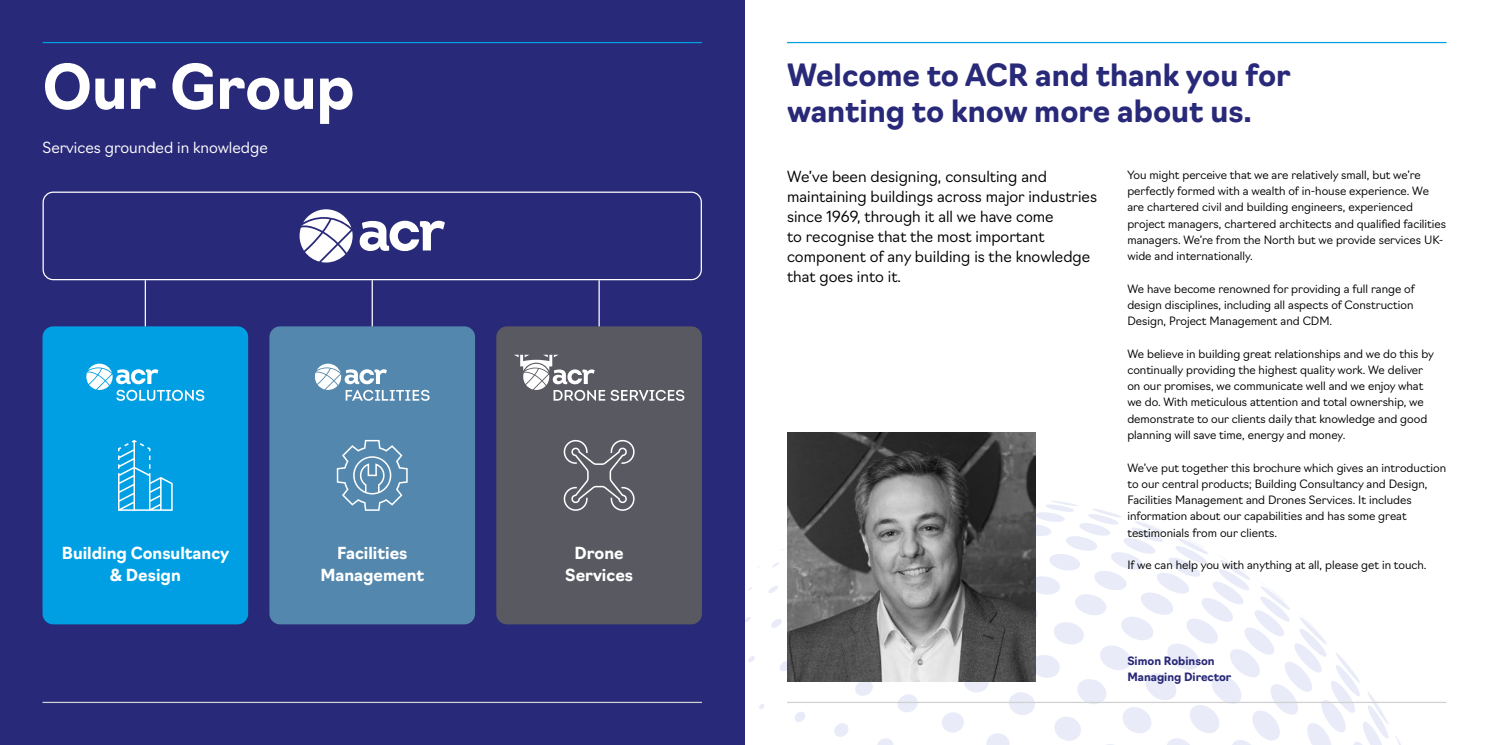
<style>
.page{position:relative;width:1489px;height:745px;background:#fff}
.page>*{position:absolute;margin:0;border:0;box-sizing:border-box;transform-origin:0 0}
.t1{font:700 60px "Navigo";letter-spacing:-.005em;color:#fff}
.t2{font:700 30px/36px "Navigo";color:#292979}
.t3{font:700 16.25px/22.5px "Navigo";color:#fff;text-align:center}
.t4{font:300 15px/20px "Navigo";color:#000}
.t5{font:300 15px "Navigo";color:#fff}
.t6{font:300 11.25px/16.2px "Navigo";color:#000}
.t7{font:700 11.25px/16.2px "Navigo";color:#292979}
</style>
<div class="page">
<svg style="left:744px;top:496px;width:703px;height:248px"></svg>
<div style="left:0;top:0;width:744px;height:744px;background:#292979"></div>
<img style="left:787px;top:432px;width:248px;height:248px">
<div style="left:269px;top:326px;width:206px;height:298px;background:#5387ad;border-radius:11px"></div>
<div style="left:43px;top:326px;width:205px;height:298px;background:#009fe3;border-radius:11px"></div>
<div style="left:43px;top:191px;width:659px;height:89px;border:1px solid #fff;border-radius:10px"></div>
<div style="left:496px;top:326px;width:206px;height:298px;background:#585961;border-radius:11px"></div>
<svg style="left:86px;top:363px;width:118px;height:37px"></svg>
<svg style="left:514px;top:354px;width:170px;height:46px"></svg>
<svg style="left:118px;top:440px;width:55px;height:70px"></svg>
<svg style="left:337px;top:439px;width:70px;height:71px"></svg>
<svg style="left:563px;top:439px;width:72px;height:71px"></svg>
<svg style="left:359px;top:220px;width:86px;height:31px"></svg>
<svg style="left:299px;top:209px;width:53px;height:53px"></svg>
<svg style="left:315px;top:363px;width:114px;height:37px"></svg>
<hr style="left:145px;top:280px;width:1px;height:46px;background:#fff">
<hr style="left:371px;top:280px;width:2px;height:46px;background:#fff">
<hr style="left:598px;top:280px;width:1px;height:46px;background:#fff">
<hr style="left:787px;top:701px;width:659px;height:1px;background:#d0d0d0">
<hr style="left:43px;top:701px;width:659px;height:1px;background:#d0d0d0">
<hr style="left:787px;top:42px;width:659px;height:1px;background:#009fe3">
<hr style="left:43px;top:42px;width:659px;height:1px;background:#009fe3">
<h1 class="t1" style="left:43px;top:40px;width:314px">Our Group</h1>
<h3 class="t5" style="left:43px;top:136px;width:227px">Services grounded in knowledge</h3>
<h3 class="t3" style="left:62px;top:539px;width:169px">Building Consultancy &amp; Design</h3>
<h3 class="t3" style="left:320px;top:539px;width:105px">Facilities<br>Management</h3>
<h3 class="t3" style="left:565px;top:539px;width:69px">Drone<br>Services</h3>
<h2 class="t2" style="left:787px;top:55px;width:505px">Welcome to ACR and thank you for wanting to know more about us.</h2>
<h3 class="t4" style="left:787px;top:165px;width:311px">We’ve been designing, consulting and maintaining buildings across major industries since 1969, through it all we have come<br>to recognise that the most important component of any building is the knowledge that goes into it.</h3>
<p class="t6" style="left:1127px;top:165px;width:320px">You might perceive that we are relatively small, but we’re perfectly formed with a wealth of in-house experience. We are chartered civil and building engineers, experienced project managers, chartered architects and qualified facilities managers. We’re from the North but we provide services UK&shy;wide and internationally.</p>
<p class="t6" style="left:1127px;top:279px;width:289px">We have become renowned for providing a full range of design disciplines, including all aspects of Construction<br>Design, Project Management and CDM.</p>
<p class="t6" style="left:1127px;top:344px;width:308px">We believe in building great relationships and we do this by continually providing the highest quality work. We deliver on our promises, we communicate well and we enjoy what we do. With meticulous attention and total ownership, we demonstrate to our clients daily that knowledge and good planning will save time, energy and money.</p>
<p class="t6" style="left:1127px;top:458px;width:320px">We’ve put together this brochure which gives an introduction to our central products; Building Consultancy and Design, Facilities Management and Drones Services. It includes information about our capabilities and has some great testimonials from our clients.</p>
<p class="t6" style="left:1127px;top:555px;width:301px">If we can help you with anything at all, please get in touch.</p>
<p class="t7" style="left:1127px;top:651px;width:105px">Simon Robinson<br>Managing Director</p>
</div>
